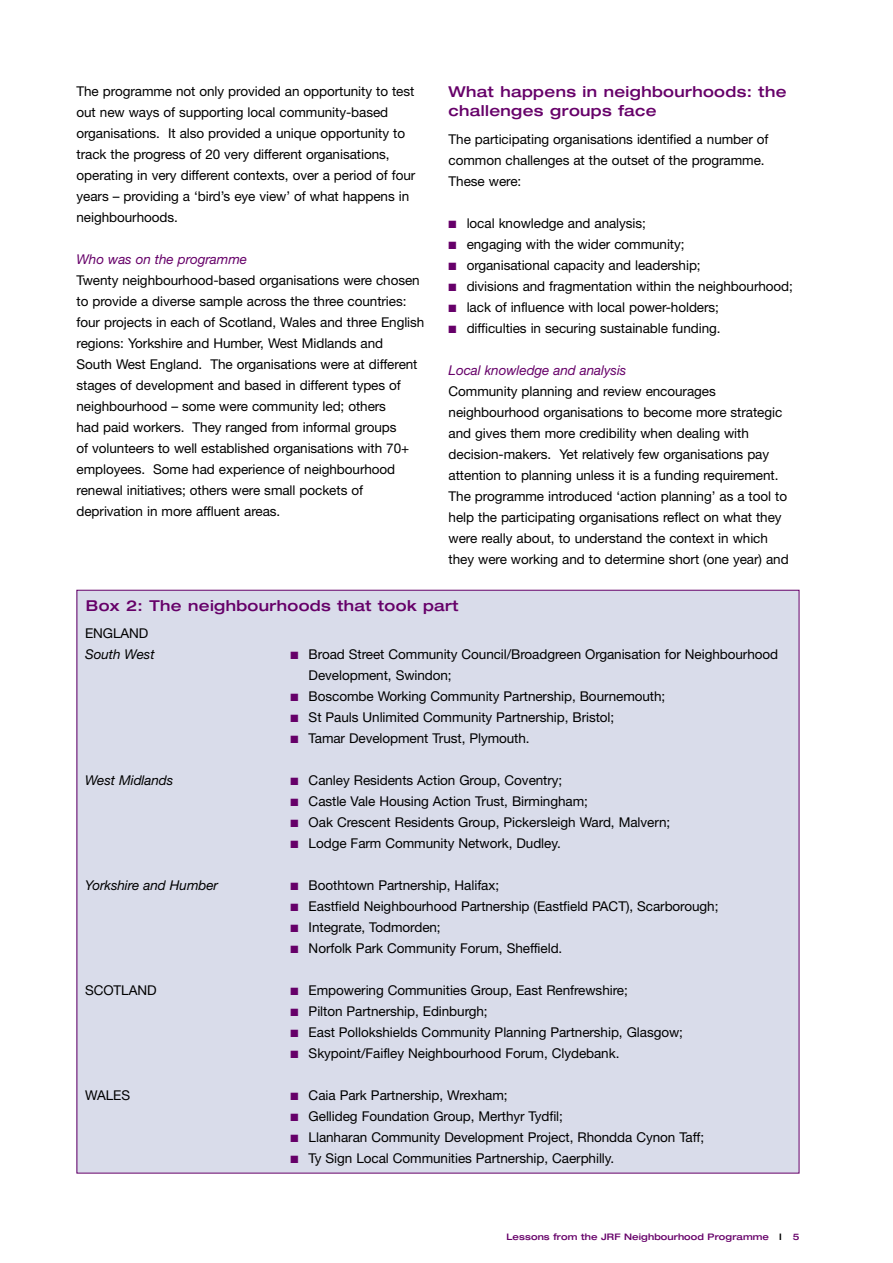
<style>
.page{position:relative;width:893px;height:1263px;background:#fff}
.page>*{position:absolute;margin:0;border:0;box-sizing:border-box;transform-origin:0 0}
.t1{font:500 expanded 15px/19.5px "Helvetica Neue";letter-spacing:.025em;color:#660069}
.t2{font:13.5px/21px "Helvetica Neue";letter-spacing:-.005em;color:#000}
.t3{font:italic 13.5px "Helvetica Neue";letter-spacing:-.005em;color:#660069}
.t4{font:italic 13.5px "Helvetica Neue";letter-spacing:-.005em;color:#000}
.t5{font:500 expanded 9px "Helvetica Neue";letter-spacing:.01em;color:#660069}
.s1{color:#660069}
.s2{color:#000}
</style>
<div class="page">
<div style="left:77px;top:590px;width:722px;height:583px;background:#d9dcea"></div>
<p class="t1" style="left:449px;top:81px;width:339px">What happens in neighbourhoods: the challenges groups face</p>
<p class="t2" style="left:449px;top:128px;width:321px">The participating organisations identified a number of common challenges at the outset of the programme.<br>These were:</p>
<p class="t2" style="left:449px;top:212px;width:199px"><span class="s1">■</span> local knowledge and analysis;</p>
<p class="t2" style="left:449px;top:233px;width:237px"><span class="s1">■</span> engaging with the wider community;</p>
<p class="t2" style="left:449px;top:254px;width:254px"><span class="s1">■</span> organisational capacity and leadership;</p>
<p class="t2" style="left:449px;top:275px;width:346px"><span class="s1">■</span> divisions and fragmentation within the neighbourhood;</p>
<p class="t2" style="left:449px;top:296px;width:272px"><span class="s1">■</span> lack of influence with local power-holders;</p>
<p class="t2" style="left:449px;top:317px;width:273px"><span class="s1">■</span> difficulties in securing sustainable funding.</p>
<p class="t3" style="left:449px;top:362px;width:179px">Local knowledge and analysis</p>
<p class="t2" style="left:449px;top:380px;width:342px">Community planning and review encourages neighbourhood organisations to become more strategic and gives them more credibility when dealing with decision-makers. Yet relatively few organisations pay attention to planning unless it is a funding requirement.<br>The programme introduced ‘action planning’ as a tool to help the participating organisations reflect on what they were really about, to understand the context in which they were working and to determine short (one year) and</p>
<p class="t1" style="left:86px;top:595px;width:374px">Box 2: The neighbourhoods that took part</p>
<p class="t2" style="left:309px;top:644px;width:471px;text-indent:-18px"><span class="s1">■</span> Broad Street Community Council/Broadgreen Organisation for Neighbourhood<br>Development, Swindon;</p>
<p class="t2" style="left:291px;top:686px;width:376px"><span class="s1">■</span> Boscombe Working Community Partnership, Bournemouth;</p>
<p class="t2" style="left:291px;top:707px;width:325px"><span class="s1">■</span> St Pauls Unlimited Community Partnership, Bristol;</p>
<p class="t2" style="left:291px;top:728px;width:241px"><span class="s1">■</span> Tamar Development Trust, Plymouth.</p>
<p class="t2" style="left:291px;top:770px;width:273px"><span class="s1">■</span> Canley Residents Action Group, Coventry;</p>
<p class="t2" style="left:291px;top:791px;width:299px"><span class="s1">■</span> Castle Vale Housing Action Trust, Birmingham;</p>
<p class="t2" style="left:291px;top:812px;width:381px"><span class="s1">■</span> Oak Crescent Residents Group, Pickersleigh Ward, Malvern;</p>
<p class="t2" style="left:291px;top:833px;width:272px"><span class="s1">■</span> Lodge Farm Community Network, Dudley.</p>
<p class="t2" style="left:291px;top:875px;width:210px"><span class="s1">■</span> Boothtown Partnership, Halifax;</p>
<p class="t2" style="left:291px;top:896px;width:429px"><span class="s1">■</span> Eastfield Neighbourhood Partnership (Eastfield PACT), Scarborough;</p>
<p class="t2" style="left:291px;top:917px;width:152px"><span class="s1">■</span> Integrate, Todmorden;</p>
<p class="t2" style="left:291px;top:938px;width:273px"><span class="s1">■</span> Norfolk Park Community Forum, Sheffield.</p>
<p class="t2" style="left:291px;top:980px;width:339px"><span class="s1">■</span> Empowering Communities Group, East Renfrewshire;</p>
<p class="t2" style="left:291px;top:1001px;width:199px"><span class="s1">■</span> Pilton Partnership, Edinburgh;</p>
<p class="t2" style="left:291px;top:1022px;width:394px"><span class="s1">■</span> East Pollokshields Community Planning Partnership, Glasgow;</p>
<p class="t2" style="left:291px;top:1043px;width:330px"><span class="s1">■</span> Skypoint/Faifley Neighbourhood Forum, Clydebank.</p>
<p class="t2" style="left:291px;top:1085px;width:218px"><span class="s1">■</span> Caia Park Partnership, Wrexham;</p>
<p class="t2" style="left:291px;top:1106px;width:274px"><span class="s1">■</span> Gellideg Foundation Group, Merthyr Tydfil;</p>
<p class="t2" style="left:291px;top:1127px;width:415px"><span class="s1">■</span> Llanharan Community Development Project, Rhondda Cynon Taff;</p>
<p class="t2" style="left:291px;top:1148px;width:325px"><span class="s1">■</span> Ty Sign Local Communities Partnership, Caerphilly.</p>
<p class="t2" style="left:77px;top:80px;width:340px">The programme not only provided an opportunity to test out new ways of supporting local community-based organisations. It also provided a unique opportunity to track the progress of 20 very different organisations, operating in very different contexts, over a period of four years – providing a ‘bird’s eye view’ of what happens in neighbourhoods.</p>
<p class="t3" style="left:77px;top:251px;width:172px">Who was on the programme</p>
<p class="t2" style="left:77px;top:269px;width:349px">Twenty neighbourhood-based organisations were chosen to provide a diverse sample across the three countries: four projects in each of Scotland, Wales and three English regions: Yorkshire and Humber, West Midlands and<br>South West England. The organisations were at different stages of development and based in different types of neighbourhood – some were community led; others<br>had paid workers. They ranged from informal groups<br>of volunteers to well established organisations with 70+ employees. Some had experience of neighbourhood renewal initiatives; others were small pockets of deprivation in more affluent areas.</p>
<p class="t2" style="left:85px;top:622px;width:65px">ENGLAND</p>
<p class="t4" style="left:85px;top:646px;width:71px">South West</p>
<p class="t4" style="left:85px;top:772px;width:90px">West Midlands</p>
<p class="t4" style="left:85px;top:877px;width:135px">Yorkshire and Humber</p>
<p class="t2" style="left:85px;top:979px;width:73px">SCOTLAND</p>
<p class="t2" style="left:85px;top:1084px;width:47px">WALES</p>
<p class="t5" style="left:507px;top:1231px;width:294px">Lessons from the JRF Neighbourhood Programme <span class="s2">I</span> 5</p>
</div>
